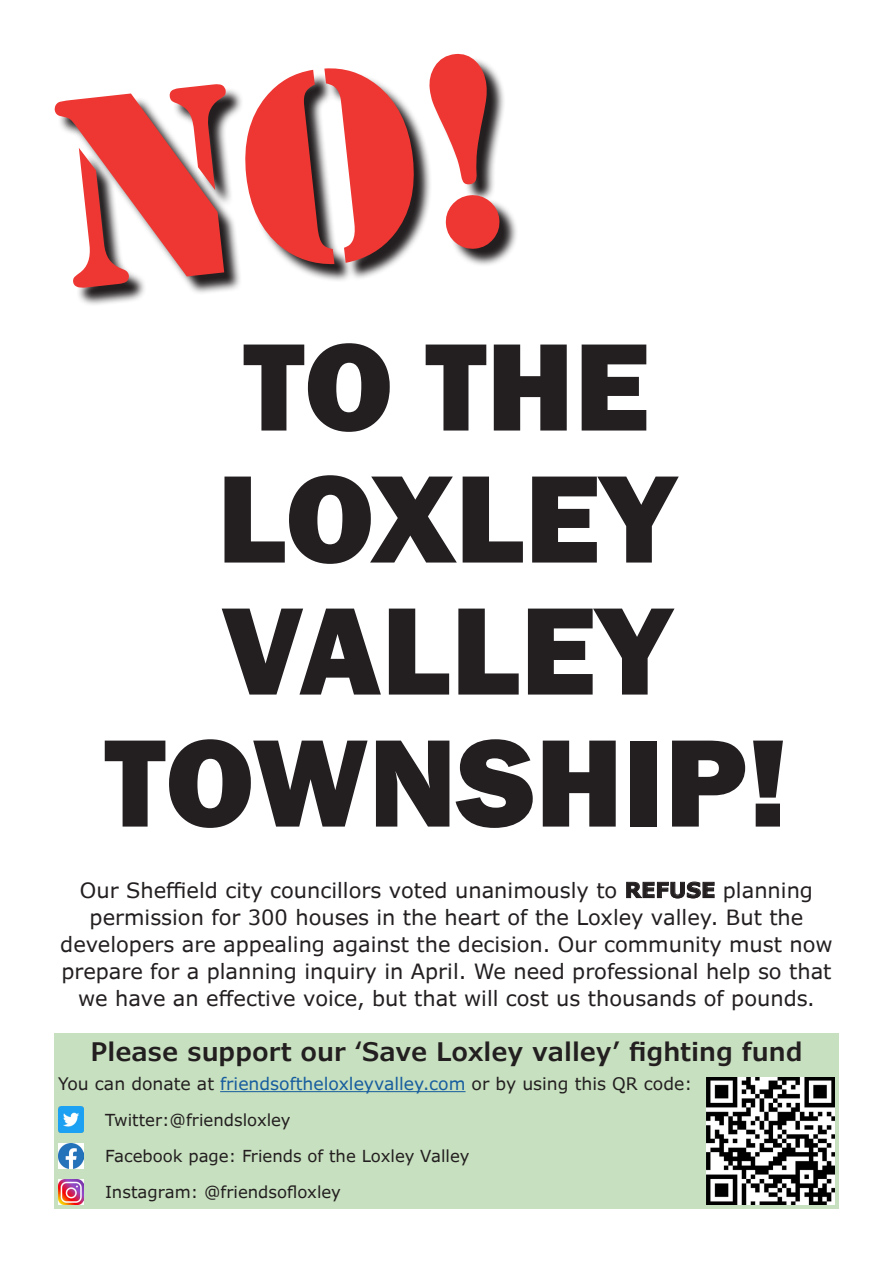
<style>
.page{position:relative;width:893px;height:1263px;background:#fff}
.page>*{position:absolute;margin:0;border:0;box-sizing:border-box;transform-origin:0 0}
.t1{font:800 129px/132px "Franklin Gothic";color:#231f20;text-align:center}
.t2{font:600 25.5px "Verdana Pro";color:#231f20}
.t3{font:21px/27px "Verdana Pro";color:#231f20;text-align:center}
.t4{font:17.25px "Verdana Pro";color:#231f20}
.t5{font:16.5px/35.8px "Verdana Pro";color:#231f20}
.s1{font-weight:700}
.s2{color:#175d9e}
</style>
<div class="page">
<div style="left:54px;top:1033px;width:785px;height:176px;background:#c7e0bf"></div>
<svg style="left:78px;top:207px;width:439px;height:98px"></svg>
<img style="left:707px;top:1077px;width:127px;height:128px">
<hr style="left:220px;top:1091px;width:245px;height:1px;background:#175d9e">
<img style="left:58px;top:1107px;width:26px;height:25px">
<img style="left:58px;top:1143px;width:26px;height:25px">
<img style="left:58px;top:1179px;width:26px;height:26px">
<svg style="left:60px;top:58px;width:444px;height:231px"></svg>
<h1 class="t1" style="left:105px;top:321px;width:685px">TO THE<br>LOXLEY<br>VALLEY<br>TOWNSHIP!</h1>
<p class="t3" style="left:60px;top:877px;width:774px">Our Sheffield city councillors voted unanimously to <span class="s1">REFUSE</span> planning permission for 300 houses in the heart of the Loxley valley. But the developers are appealing against the decision. Our community must now prepare for a planning inquiry in April. We need professional help so that we have an effective voice, but that will cost us thousands of pounds.</p>
<p class="t2" style="left:91px;top:1036px;width:713px">Please support our ‘Save Loxley valley’ fighting fund</p>
<p class="t4" style="left:58px;top:1073px;width:635px">You can donate at <span class="s2">friendsoftheloxleyvalley.com</span> or by using this QR code:</p>
<p class="t5" style="left:105px;top:1102px;width:366px">Twitter:@friendsloxley<br>Facebook page: Friends of the Loxley Valley<br>Instagram: @friendsofloxley</p>
</div>
